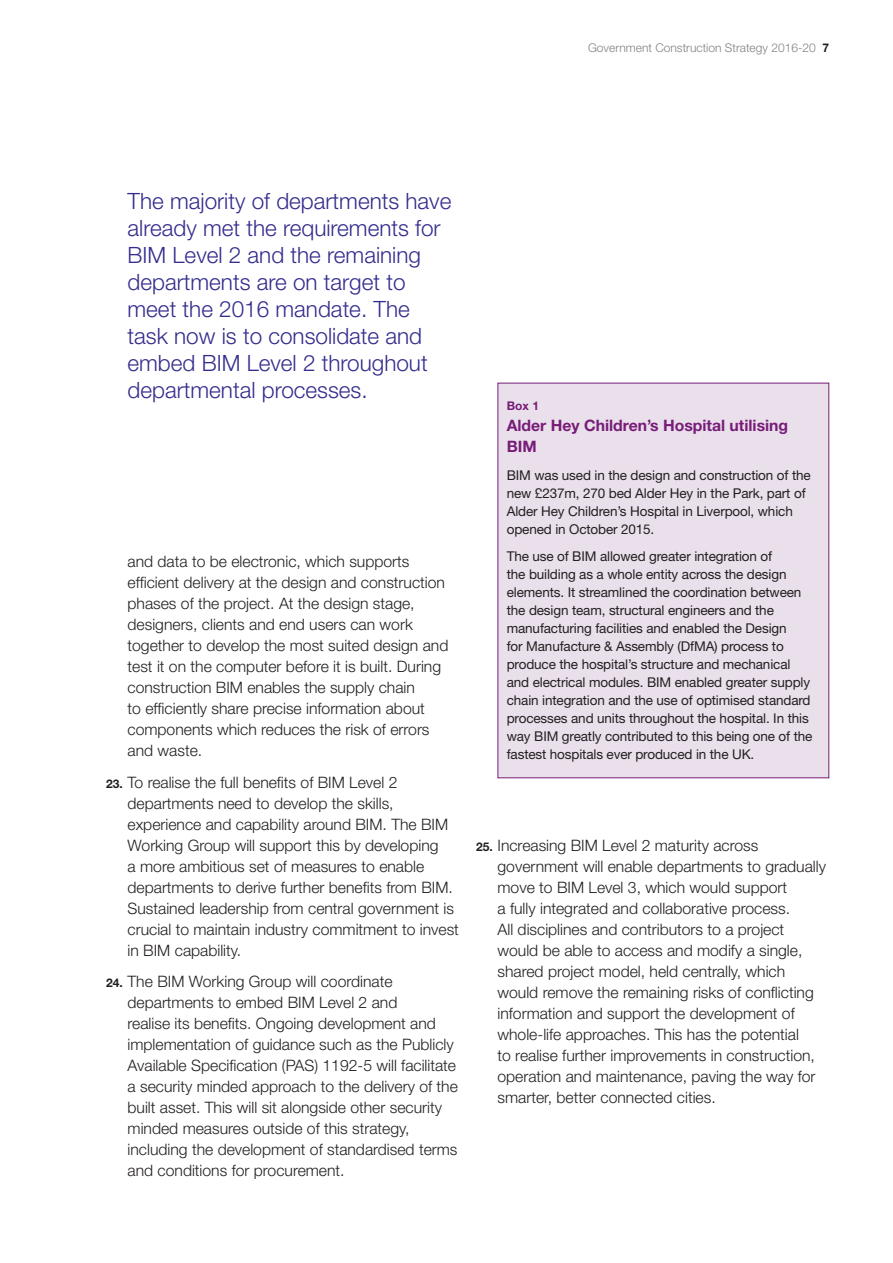
<style>
.page{position:relative;width:893px;height:1263px;background:#fff}
.page>*{position:absolute;margin:0;border:0;box-sizing:border-box;transform-origin:0 0}
.t1{font:300 22.5px/27px "Helvetica Neue";color:#342d8d}
.t2{font:300 15.75px/21px "Helvetica Neue";color:#231f20}
.t3{font:700 15.75px/21px "Helvetica Neue";color:#781c78}
.t4{font:13.5px/18px "Helvetica Neue";letter-spacing:-.01em;color:#231f20}
.t5{font:300 12px "Helvetica Neue";color:#808285}
.t6{font:700 12px "Helvetica Neue";color:#781c78}
.s1{font-weight:700;color:#231f20}
.s2{font-weight:700;font-size:12px}
</style>
<div class="page">
<div style="left:498px;top:383px;width:331px;height:395px;background:#e9e0eb"></div>
<p class="t5" style="left:588px;top:40px;width:243px">Government Construction Strategy 2016-20 <span class="s1">7</span></p>
<p class="t1" style="left:128px;top:187px;width:325px">The majority of departments have already met the requirements for<br>BIM Level 2 and the remaining departments are on target to meet the 2016 mandate. The task now is to consolidate and embed BIM Level 2 throughout departmental processes.</p>
<p class="t2" style="left:128px;top:551px;width:322px">and data to be electronic, which supports efficient delivery at the design and construction phases of the project. At the design stage, designers, clients and end users can work together to develop the most suited design and test it on the computer before it is built. During construction BIM enables the supply chain<br>to efficiently share precise information about components which reduces the risk of errors and waste.</p>
<p class="t2" style="left:128px;top:771px;width:333px;text-indent:-21px"><span class="s2">23.</span> To realise the full benefits of BIM Level 2 departments need to develop the skills, experience and capability around BIM. The BIM Working Group will support this by developing<br>a more ambitious set of measures to enable departments to derive further benefits from BIM.<br>Sustained leadership from central government is crucial to maintain industry commitment to invest in BIM capability.</p>
<p class="t2" style="left:128px;top:971px;width:332px;text-indent:-21px"><span class="s2">24.</span> The BIM Working Group will coordinate departments to embed BIM Level 2 and<br>realise its benefits. Ongoing development and implementation of guidance such as the Publicly Available Specification (PAS) 1192-5 will facilitate a security minded approach to the delivery of the built asset. This will sit alongside other security minded measures outside of this strategy, including the development of standardised terms and conditions for procurement.</p>
<p class="t6" style="left:507px;top:398px;width:34px">Box 1</p>
<p class="t3" style="left:507px;top:414px;width:283px">Alder Hey Children’s Hospital utilising<br>BIM</p>
<p class="t4" style="left:507px;top:466px;width:305px">BIM was used in the design and construction of the new £237m, 270 bed Alder Hey in the Park, part of Alder Hey Children’s Hospital in Liverpool, which opened in October 2015.</p>
<p class="t4" style="left:507px;top:547px;width:307px">The use of BIM allowed greater integration of<br>the building as a whole entity across the design elements. It streamlined the coordination between the design team, structural engineers and the manufacturing facilities and enabled the Design<br>for Manufacture &amp; Assembly (DfMA) process to produce the hospital’s structure and mechanical and electrical modules. BIM enabled greater supply chain integration and the use of optimised standard processes and units throughout the hospital. In this way BIM greatly contributed to this being one of the fastest hospitals ever produced in the UK.</p>
<p class="t2" style="left:497px;top:834px;width:330px;text-indent:-21px"><span class="s2">25.</span> Increasing BIM Level 2 maturity across government will enable departments to gradually move to BIM Level 3, which would support<br>a fully integrated and collaborative process.<br>All disciplines and contributors to a project would be able to access and modify a single, shared project model, held centrally, which would remove the remaining risks of conflicting information and support the development of whole-life approaches. This has the potential<br>to realise further improvements in construction, operation and maintenance, paving the way for smarter, better connected cities.</p>
</div>
